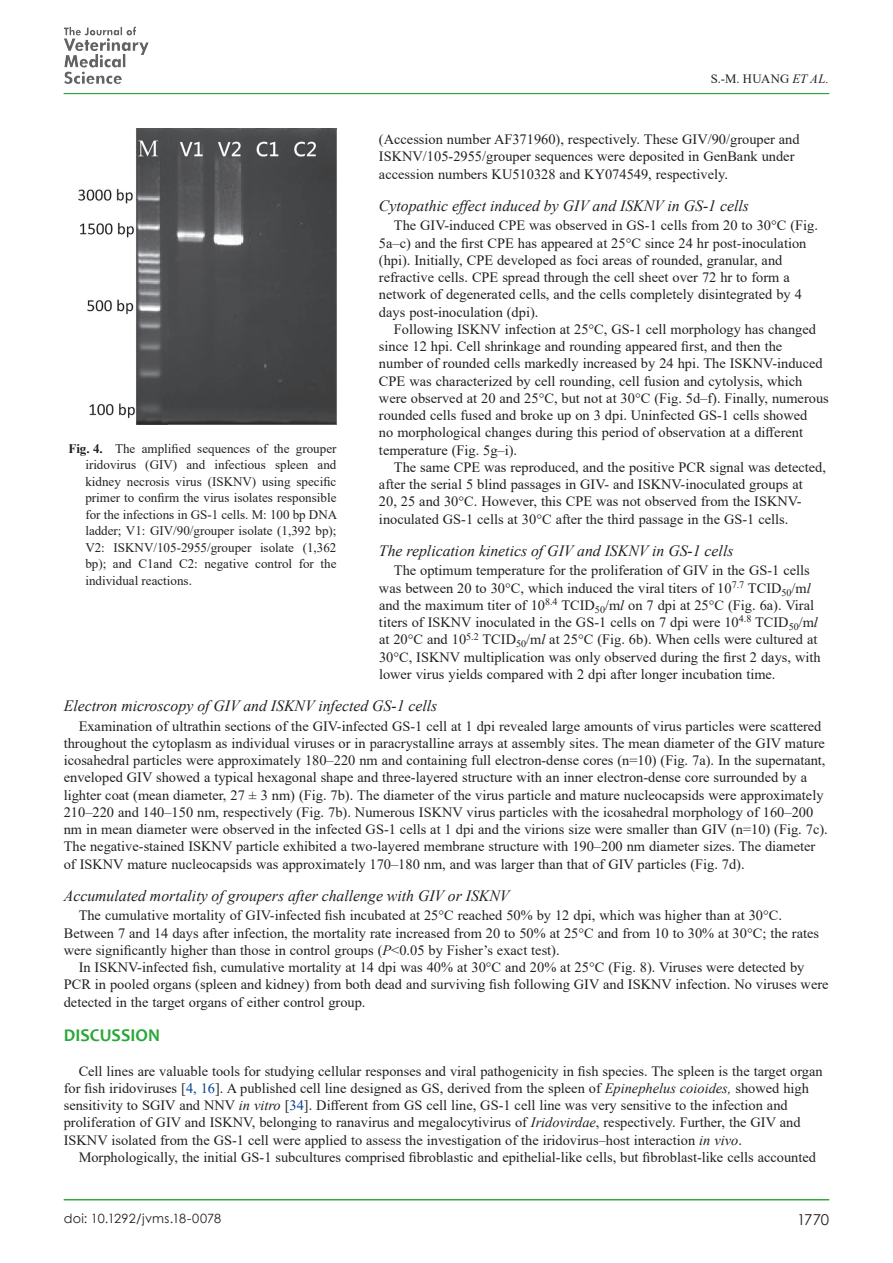
<style>
.page{position:relative;width:893px;height:1263px;background:#fff}
.page>*{position:absolute;margin:0;border:0;box-sizing:border-box;transform-origin:0 0}
.t1{font:700 18px "Candara";color:#2aa738}
.t2{font:italic 15.75px "Times New Roman";color:#231f20}
.t3{font:15px "Century Gothic";color:#231f20}
.t4{font:14.25px/17.2px "Times New Roman";color:#231f20}
.t5{font:13.05px/16.5px "Times New Roman";color:#231f20;text-align:justify}
.t6{font:12.75px "Century Gothic";letter-spacing:.02em;color:#231f20}
.t7{font:12.75px "Times New Roman";letter-spacing:.015em;color:#231f20}
.s1{font-style:italic}
.s2{color:#003f98}
.s3{font-weight:700}
</style>
<div class="page">
<img style="left:64px;top:27px;width:74px;height:24px">
<hr style="left:64px;top:93px;width:765px;height:1px;background:#2aa738">
<hr style="left:64px;top:1199px;width:765px;height:1px;background:#2aa738">
<img style="left:78px;top:129px;width:258px;height:295px">
<p class="t7" style="left:711px;top:70px;width:120px">S.-M. HUANG <span class="s1">ET AL.</span></p>
<p class="t4" style="left:379px;top:130px;width:422px">(Accession number AF371960), respectively. These GIV/90/grouper and<br>ISKNV/105-2955/grouper sequences were deposited in GenBank under accession numbers KU510328 and KY074549, respectively.</p>
<p class="t2" style="left:379px;top:195px;width:371px">Cytopathic effect induced by GIV and ISKNV in GS-1 cells</p>
<p class="t4" style="left:379px;top:216px;width:440px;text-indent:15px">The GIV-induced CPE was observed in GS-1 cells from 20 to 30°C (Fig.<br>5a–c) and the first CPE has appeared at 25°C since 24 hr post-inoculation (hpi). Initially, CPE developed as foci areas of rounded, granular, and refractive cells. CPE spread through the cell sheet over 72 hr to form a network of degenerated cells, and the cells completely disintegrated by 4 days post-inoculation (dpi).</p>
<p class="t4" style="left:379px;top:320px;width:451px;text-indent:15px">Following ISKNV infection at 25°C, GS-1 cell morphology has changed since 12 hpi. Cell shrinkage and rounding appeared first, and then the number of rounded cells markedly increased by 24 hpi. The ISKNV-induced CPE was characterized by cell rounding, cell fusion and cytolysis, which were observed at 20 and 25°C, but not at 30°C (Fig. 5d–f). Finally, numerous rounded cells fused and broke up on 3 dpi. Uninfected GS-1 cells showed<br>no morphological changes during this period of observation at a different temperature (Fig. 5g–i).</p>
<p class="t4" style="left:379px;top:458px;width:448px;text-indent:15px">The same CPE was reproduced, and the positive PCR signal was detected, after the serial 5 blind passages in GIV- and ISKNV-inoculated groups at<br>20, 25 and 30°C. However, this CPE was not observed from the ISKNV&shy;inoculated GS-1 cells at 30°C after the third passage in the GS-1 cells.</p>
<p class="t2" style="left:379px;top:540px;width:356px">The replication kinetics of GIV and ISKNV in GS-1 cells</p>
<p class="t4" style="left:379px;top:561px;width:443px;text-indent:15px">The optimum temperature for the proliferation of GIV in the GS-1 cells was between 20 to 30°C, which induced the viral titers of 10<sup>7.7</sup> TCID<sub>50</sub>/m<span class="s1">l </span>and the maximum titer of 10<sup>8.4</sup> TCID<sub>50</sub>/m<span class="s1">l</span> on 7 dpi at 25°C (Fig. 6a). Viral titers of ISKNV inoculated in the GS-1 cells on 7 dpi were 10<sup>4.8</sup> TCID<sub>50</sub>/m<span class="s1">l </span>at 20°C and 10<sup>5.2</sup> TCID<sub>50</sub>/m<span class="s1">l</span> at 25°C (Fig. 6b). When cells were cultured at 30°C, ISKNV multiplication was only observed during the first 2 days, with lower virus yields compared with 2 dpi after longer incubation time.</p>
<p class="t2" style="left:64px;top:695px;width:375px">Electron microscopy of GIV and ISKNV infected GS-1 cells</p>
<p class="t4" style="left:64px;top:717px;width:765px;text-indent:15px">Examination of ultrathin sections of the GIV-infected GS-1 cell at 1 dpi revealed large amounts of virus particles were scattered throughout the cytoplasm as individual viruses or in paracrystalline arrays at assembly sites. The mean diameter of the GIV mature icosahedral particles were approximately 180–220 nm and containing full electron-dense cores (n=10) (Fig. 7a). In the supernatant, enveloped GIV showed a typical hexagonal shape and three-layered structure with an inner electron-dense core surrounded by a lighter coat (mean diameter, 27 ± 3 nm) (Fig. 7b). The diameter of the virus particle and mature nucleocapsids were approximately 210–220 and 140–150 nm, respectively (Fig. 7b). Numerous ISKNV virus particles with the icosahedral morphology of 160–200 nm in mean diameter were observed in the infected GS-1 cells at 1 dpi and the virions size were smaller than GIV (n=10) (Fig. 7c).<br>The negative-stained ISKNV particle exhibited a two-layered membrane structure with 190–200 nm diameter sizes. The diameter of ISKNV mature nucleocapsids was approximately 170–180 nm, and was larger than that of GIV particles (Fig. 7d).</p>
<p class="t2" style="left:64px;top:885px;width:447px">Accumulated mortality of groupers after challenge with GIV or ISKNV</p>
<p class="t4" style="left:64px;top:906px;width:757px;text-indent:15px">The cumulative mortality of GIV-infected fish incubated at 25°C reached 50% by 12 dpi, which was higher than at 30°C.<br>Between 7 and 14 days after infection, the mortality rate increased from 20 to 50% at 25°C and from 10 to 30% at 30°C; the rates were significantly higher than those in control groups (<span class="s1">P</span>&lt;0.05 by Fisher’s exact test).</p>
<p class="t4" style="left:64px;top:958px;width:766px;text-indent:15px">In ISKNV-infected fish, cumulative mortality at 14 dpi was 40% at 30°C and 20% at 25°C (Fig. 8). Viruses were detected by<br>PCR in pooled organs (spleen and kidney) from both dead and surviving fish following GIV and ISKNV infection. No viruses were detected in the target organs of either control group.</p>
<p class="t1" style="left:64px;top:1024px;width:98px">DISCUSSION</p>
<p class="t4" style="left:64px;top:1062px;width:760px;text-indent:15px">Cell lines are valuable tools for studying cellular responses and viral pathogenicity in fish species. The spleen is the target organ for fish iridoviruses [<span class="s2">4, 16</span>]. A published cell line designed as GS, derived from the spleen of <span class="s1">Epinephelus coioides,</span> showed high sensitivity to SGIV and NNV <span class="s1">in vitro</span> [<span class="s2">34</span>]. Different from GS cell line, GS-1 cell line was very sensitive to the infection and proliferation of GIV and ISKNV, belonging to ranavirus and megalocytivirus of <span class="s1">Iridovirdae</span>, respectively. Further, the GIV and ISKNV isolated from the GS-1 cell were applied to assess the investigation of the iridovirus–host interaction <span class="s1">in vivo</span>.</p>
<p class="t4" style="left:79px;top:1148px;width:739px">Morphologically, the initial GS-1 subcultures comprised fibroblastic and epithelial-like cells, but fibroblast-like cells accounted</p>
<p class="t5" style="left:85px;top:440px;width:253px;text-indent:-17px"><span class="s3">Fig. 4.</span> The amplified sequences of the grouper iridovirus (GIV) and infectious spleen and kidney necrosis virus (ISKNV) using specific primer to confirm the virus isolates responsible for the infections in GS-1 cells. M: 100 bp DNA ladder; V1: GIV/90/grouper isolate (1,392 bp); V2: ISKNV/105-2955/grouper isolate (1,362 bp); and C1and C2: negative control for the individual reactions.</p>
<p class="t6" style="left:64px;top:1209px;width:159px">doi: 10.1292/jvms.18-0078</p>
<p class="t3" style="left:797px;top:1209px;width:34px">1770</p>
</div>
